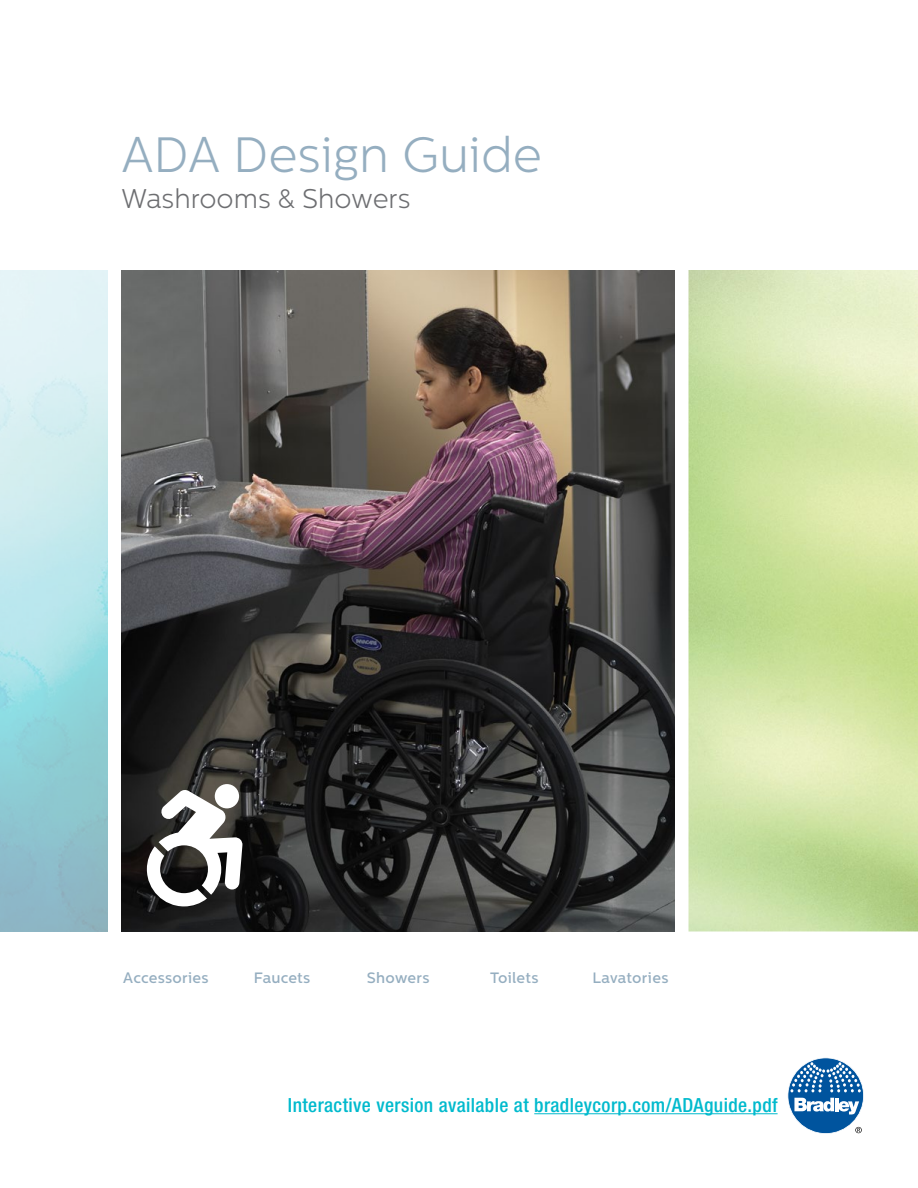
<style>
.page{position:relative;width:918px;height:1188px;background:#fff}
.page>*{position:absolute;margin:0;border:0;box-sizing:border-box;transform-origin:0 0}
.Cover_Title{font:300 49.5px "Centrale Sans";color:#95aec0}
.Cover_Subhead{font:300 27px "Centrale Sans";color:#6d6e71}
.Cover_Link{font:500 condensed 19.5px "Helvetica Neue";letter-spacing:.02em;color:#00bacd}
.Subhead_2{font:500 15px "Centrale Sans";letter-spacing:.015em;color:#95aec0}
</style>
<div class="page">
<img style="left:122px;top:270px;width:553px;height:662px">
<svg style="left:787px;top:1057px;width:77px;height:77px"></svg>
<div style="left:215px;top:784px;width:24px;height:24px;background:#fff;border-radius:50%"></div>
<svg style="left:147px;top:789px;width:95px;height:117px"></svg>
<hr style="left:534px;top:1113px;width:244px;height:1px;background:#00bacd">
<p class="Cover_Title" style="left:122px;top:127px;width:422px">ADA Design Guide</p>
<p class="Cover_Subhead" style="left:122px;top:183px;width:291px">Washrooms &amp; Showers</p>
<p class="Subhead_2" style="left:123px;top:969px;width:87px">Accessories</p>
<p class="Subhead_2" style="left:254px;top:969px;width:58px">Faucets</p>
<p class="Subhead_2" style="left:367px;top:969px;width:64px">Showers</p>
<p class="Subhead_2" style="left:490px;top:969px;width:50px">Toilets</p>
<p class="Subhead_2" style="left:592px;top:969px;width:78px">Lavatories</p>
<p class="Cover_Link" style="left:288px;top:1093px;width:491px">Interactive version available at bradleycorp.com/ADAguide.pdf</p>
</div>
